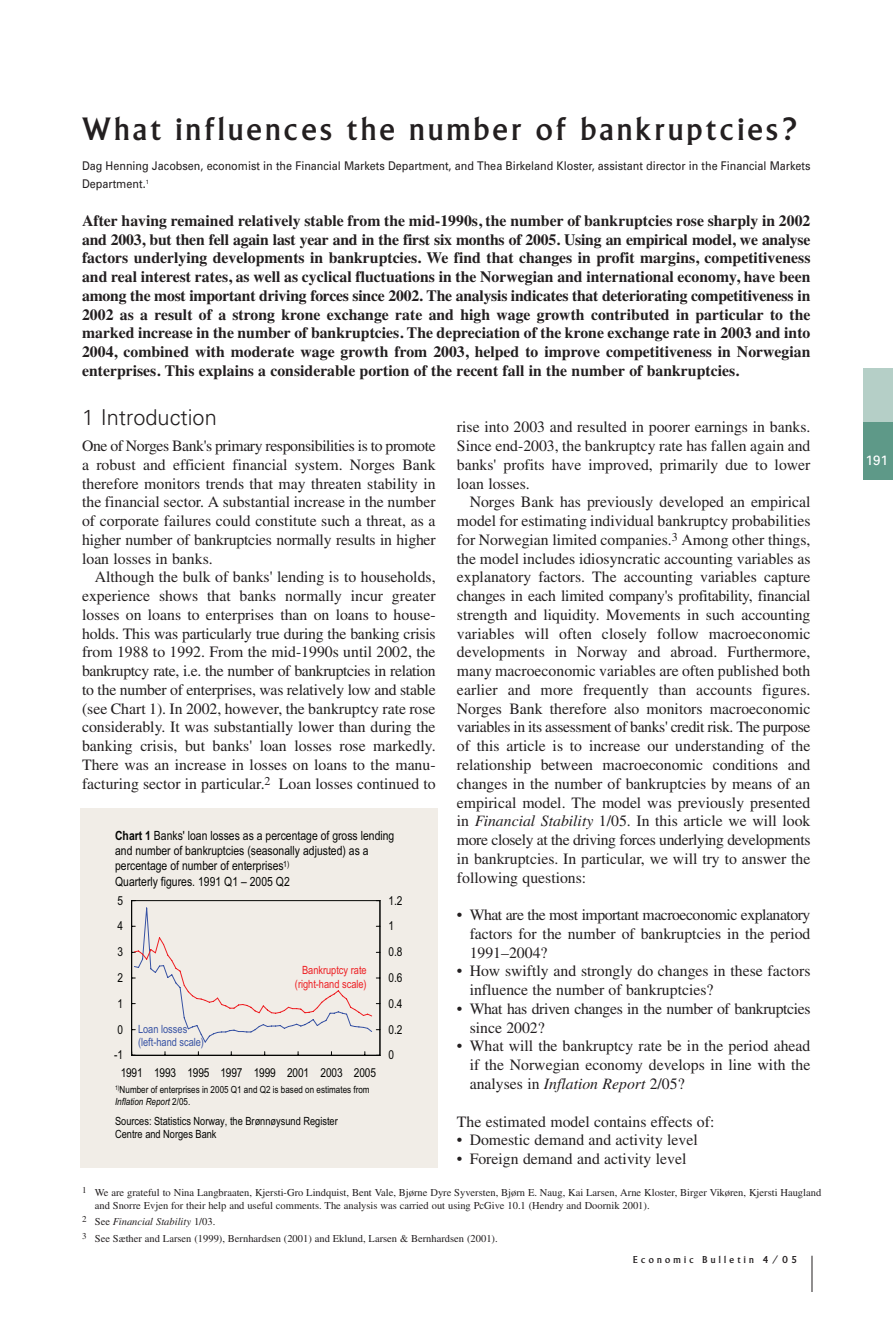
<style>
.page{position:relative;width:893px;height:1319px;background:#fff}
.page>*{position:absolute;margin:0;border:0;box-sizing:border-box;transform-origin:0 0}
.t1{font:33.75px "Albertus";letter-spacing:.105em;color:#231f20}
.t2{font:300 21.75px "Univers";color:#231f20}
.t3{font:15.75px/18.8px "Times";color:#231f20;text-align:justify}
.t4{font:700 15.75px/18.8px "Times";color:#231f20;text-align:justify}
.t5{font:15.75px/18.8px "Times";letter-spacing:-.025em;color:#231f20}
.t6{font:13.5px "Univers";color:#fff}
.t7{font:12.75px/15.3px "Arial Narrow";color:#040503}
.t8{font:12.3px "Arial Narrow";letter-spacing:-.01em;color:#040503}
.t9{font:12px/18.8px "Univers";color:#231f20;scale:.9 1}
.t10{font:11.25px/13.6px "Arial Narrow";color:#040503}
.t11{font:11.25px/13.6px "Arial Narrow";color:#ee1f23;text-align:right}
.t12{font:11.25px/13.5px "Arial Narrow";color:#3752a3}
.t13{font:10.5px/12.6px "Times";color:#231f20}
.t14{font:10.5px "Albertus";letter-spacing:.31em;color:#231f20}
.t15{font:9.9px/11.9px "Arial Narrow";color:#040503}
.s1{font-weight:700}
.s2{font-style:italic}
</style>
<div class="page">
<hr style="left:812px;top:1255px;width:1px;height:36px;background:#231f20">
<div style="left:863px;top:368px;width:30px;height:111px;background:#b5cfc7"></div>
<div style="left:863px;top:422px;width:30px;height:57px;background:#5e9988"></div>
<div style="left:81px;top:807px;width:357px;height:359px;background:#f1ede7"></div>
<hr style="left:131px;top:900px;width:1px;height:155px;background:#040503">
<hr style="left:132px;top:1054px;width:248px;height:1px;background:#040503">
<hr style="left:380px;top:900px;width:1px;height:155px;background:#040503">
<svg style="left:132px;top:900px;width:248px;height:143px"></svg>
<h1 class="t1" style="left:82px;top:116px;width:717px">What influences the number of bankruptcies?</h1>
<p class="t9" style="left:82px;top:157px;width:811px">Dag Henning Jacobsen, economist in the Financial Markets Department, and Thea Birkeland Kloster, assistant director in the Financial Markets<br>Department.<sup>1</sup></p>
<p class="t4" style="left:82px;top:213px;width:730px">After having remained relatively stable from the mid-1990s, the number of bankruptcies rose sharply in 2002 and 2003, but then fell again last year and in the first six months of 2005. Using an empirical model, we analyse factors underlying developments in bankruptcies. We find that changes in profit margins, competitiveness and real interest rates, as well as cyclical fluctuations in the Norwegian and international economy, have been among the most important driving forces since 2002. The analysis indicates that deteriorating competitiveness in 2002 as a result of a strong krone exchange rate and high wage growth contributed in particular to the marked increase in the number of bankruptcies. The depreciation of the krone exchange rate in 2003 and into 2004, combined with moderate wage growth from 2003, helped to improve competitiveness in Norwegian enterprises. This explains a considerable portion of the recent fall in the number of bankruptcies.</p>
<h2 class="t2" style="left:82px;top:409px;width:136px">1 Introduction</h2>
<p class="t3" style="left:82px;top:438px;width:355px">One of Norges Bank's primary responsibilities is to promote a robust and efficient financial system. Norges Bank therefore monitors trends that may threaten stability in the financial sector. A substantial increase in the number of corporate failures could constitute such a threat, as a higher number of bankruptcies normally results in higher loan losses in banks.</p>
<p class="t3" style="left:82px;top:569px;width:355px;text-indent:13px">Although the bulk of banks' lending is to households, experience shows that banks normally incur greater losses on loans to enterprises than on loans to house&shy;holds. This was particularly true during the banking crisis from 1988 to 1992. From the mid-1990s until 2002, the bankruptcy rate, i.e. the number of bankruptcies in relation to the number of enterprises, was relatively low and stable (see Chart 1). In 2002, however, the bankruptcy rate rose considerably. It was substantially lower than during the banking crisis, but banks' loan losses rose markedly.<br>There was an increase in losses on loans to the manu&shy;facturing sector in particular.<sup>2</sup> Loan losses continued to</p>
<p class="t7" style="left:115px;top:828px;width:281px"><span class="s1">Chart 1</span> Banks' loan losses as a percentage of gross lending and number of bankruptcies (seasonally adjusted) as a percentage of number of enterprises<sup>1)<br></sup>Quarterly figures. 1991 Q1 – 2005 Q2</p>
<p class="t8" style="left:117px;top:895px;width:7px">5</p>
<p class="t8" style="left:389px;top:895px;width:15px">1.2</p>
<p class="t8" style="left:117px;top:921px;width:7px">4</p>
<p class="t8" style="left:389px;top:921px;width:7px">1</p>
<p class="t8" style="left:117px;top:947px;width:7px">3</p>
<p class="t8" style="left:389px;top:947px;width:15px">0.8</p>
<p class="t8" style="left:117px;top:973px;width:7px">2</p>
<p class="t11" style="left:295px;top:964px;width:73px">Bankruptcy rate (right-hand scale)</p>
<p class="t8" style="left:389px;top:973px;width:15px">0.6</p>
<p class="t8" style="left:117px;top:998px;width:7px">1</p>
<p class="t8" style="left:389px;top:998px;width:15px">0.4</p>
<p class="t12" style="left:138px;top:1022px;width:68px">Loan losses (left-hand scale)</p>
<p class="t15" style="left:115px;top:1084px;width:256px"><sup>1)</sup>Number of enterprises in 2005 Q1 and Q2 is based on estimates from<br><span class="s2">Inflation Report</span> 2/05.</p>
<p class="t8" style="left:117px;top:1024px;width:7px">0</p>
<p class="t8" style="left:114px;top:1050px;width:10px">-1</p>
<p class="t8" style="left:121px;top:1067px;width:257px">1991 1993 1995 1997 1999 2001 2003 2005</p>
<p class="t8" style="left:389px;top:1024px;width:15px">0.2</p>
<p class="t8" style="left:389px;top:1050px;width:7px">0</p>
<p class="t10" style="left:115px;top:1114px;width:224px">Sources: Statistics Norway, the Brønnøysund Register<br>Centre and Norges Bank</p>
<p class="t3" style="left:457px;top:419px;width:355px">rise into 2003 and resulted in poorer earnings in banks.<br>Since end-2003, the bankruptcy rate has fallen again and banks' profits have improved, primarily due to lower loan losses.</p>
<p class="t3" style="left:457px;top:494px;width:355px;text-indent:13px">Norges Bank has previously developed an empirical model for estimating individual bankruptcy probabilities for Norwegian limited companies.<sup>3</sup> Among other things, the model includes idiosyncratic accounting variables as explanatory factors. The accounting variables capture changes in each limited company's profitability, financial strength and liquidity. Movements in such accounting variables will often closely follow macroeconomic developments in Norway and abroad. Furthermore, many macroeconomic variables are often published both earlier and more frequently than accounts figures.<br>Norges Bank therefore also monitors macroeconomic variables in its assessment of banks' credit risk. The purpose of this article is to increase our understanding of the relationship between macroeconomic conditions and changes in the number of bankruptcies by means of an empirical model. The model was previously presented in <span class="s2">Financial Stability</span> 1/05. In this article we will look more closely at the driving forces underlying developments in bankruptcies. In particular, we will try to answer the following questions:</p>
<p class="t3" style="left:470px;top:906px;width:342px;text-indent:-13px">• What are the most important macroeconomic explanatory factors for the number of bankruptcies in the period 1991–2004?</p>
<p class="t3" style="left:470px;top:963px;width:342px;text-indent:-13px">• How swiftly and strongly do changes in these factors influence the number of bankruptcies?</p>
<p class="t5" style="left:470px;top:1000px;width:342px;text-indent:-13px">• What has driven changes in the number of bankruptcies since 2002?</p>
<p class="t3" style="left:470px;top:1038px;width:342px;text-indent:-13px">• What will the bankruptcy rate be in the period ahead if the Norwegian economy develops in line with the analyses in <span class="s2">Inflation Report</span> 2/05?</p>
<p class="t3" style="left:457px;top:1113px;width:259px">The estimated model contains effects of:</p>
<p class="t3" style="left:457px;top:1131px;width:242px">• Domestic demand and activity level</p>
<p class="t3" style="left:457px;top:1150px;width:231px">• Foreign demand and activity level</p>
<p class="t13" style="left:95px;top:1187px;width:728px;text-indent:-13px"><sup>1</sup> We are grateful to Nina Langbraaten, Kjersti-Gro Lindquist, Bent Vale, Bjørne Dyre Syversten, Bjørn E. Naug, Kai Larsen, Arne Kloster, Birger Vikøren, Kjersti Haugland and Snorre Evjen for their help and useful comments. The analysis was carried out using PcGive 10.1 (Hendry and Doornik 2001).</p>
<p class="t13" style="left:82px;top:1214px;width:417px;line-height:16.6px"><sup>2</sup> See <span class="s2">Financial Stability</span> 1/03.<br><sup>3</sup> See Sæther and Larsen (1999), Bernhardsen (2001) and Eklund, Larsen &amp; Bernhardsen (2001).</p>
<p class="t14" style="left:633px;top:1255px;width:166px">Economic Bulletin 4/05</p>
<p class="t6" style="left:865px;top:455px;width:24px">191</p>
</div>
